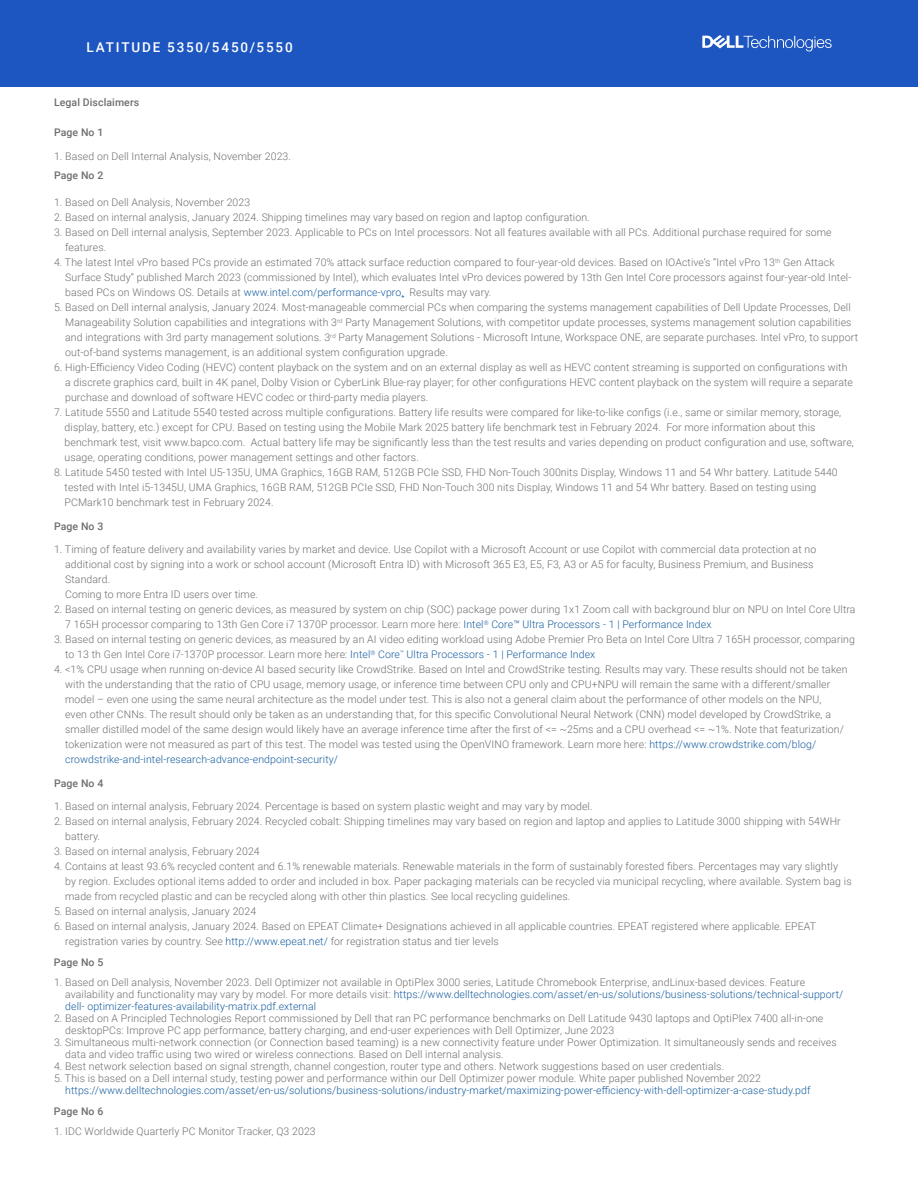
<style>
.page{position:relative;width:918px;height:1188px;background:#fff}
.page>*{position:absolute;margin:0;border:0;box-sizing:border-box;transform-origin:0 0}
.t1{font:500 13.5px "Roboto";letter-spacing:.14em;color:#fff}
.t2{font:300 10.5px/15px "Roboto";letter-spacing:.01em;color:#6e6e6e}
.t3{font:300 10.5px/12px "Roboto";letter-spacing:.01em;color:#175d9e}
.t4{font:500 10.5px "Roboto";letter-spacing:.01em;color:#6e6e6e}
.s1{color:#175d9e}
.s2{color:#6e6e6e}
</style>
<div class="page">
<div style="left:0;top:0;width:918px;height:86px;background:#1d56c0"></div>
<svg style="left:702px;top:35px;width:130px;height:16px"></svg>
<p class="t1" style="left:86px;top:38px;width:208px">LATITUDE 5350/5450/5550</p>
<p class="t4" style="left:54px;top:95px;width:87px">Legal Disclaimers</p>
<p class="t4" style="left:54px;top:125px;width:51px">Page No 1</p>
<p class="t2" style="left:54px;top:148px;width:239px">1. Based on Dell Internal Analysis, November 2023.</p>
<p class="t4" style="left:54px;top:168px;width:51px">Page No 2</p>
<p class="t2" style="left:54px;top:194px;width:198px">1. Based on Dell Analysis, November 2023</p>
<p class="t2" style="left:54px;top:209px;width:537px">2. Based on internal analysis, January 2024. Shipping timelines may vary based on region and laptop configuration.</p>
<p class="t2" style="left:65px;top:224px;width:768px;text-indent:-11px">3. Based on Dell internal analysis, September 2023. Applicable to PCs on Intel processors. Not all features available with all PCs. Additional purchase required for some features.</p>
<p class="t2" style="left:65px;top:254px;width:788px;text-indent:-11px">4. The latest Intel vPro based PCs provide an estimated 70% attack surface reduction compared to four-year-old devices. Based on IOActive’s “Intel vPro 13<sup>th</sup> Gen Attack<br>Surface Study” published March 2023 (commissioned by Intel), which evaluates Intel vPro devices powered by 13th Gen Intel Core processors against four-year-old Intel&shy;based PCs on Windows OS. Details at <span class="s1">www.intel.com/performance-vpro.</span> Results may vary.</p>
<p class="t2" style="left:65px;top:299px;width:794px;text-indent:-11px">5. Based on Dell internal analysis, January 2024. Most-manageable commercial PCs when comparing the systems management capabilities of Dell Update Processes, Dell Manageability Solution capabilities and integrations with 3<sup>rd</sup> Party Management Solutions, with competitor update processes, systems management solution capabilities and integrations with 3rd party management solutions. 3<sup>rd</sup> Party Management Solutions - Microsoft Intune, Workspace ONE, are separate purchases. Intel vPro, to support out-of-band systems management, is an additional system configuration upgrade.</p>
<p class="t2" style="left:65px;top:359px;width:789px;text-indent:-11px">6. High-Efficiency Video Coding (HEVC) content playback on the system and on an external display as well as HEVC content streaming is supported on configurations with a discrete graphics card, built in 4K panel, Dolby Vision or CyberLink Blue-ray player; for other configurations HEVC content playback on the system will require a separate purchase and download of software HEVC codec or third-party media players.</p>
<p class="t2" style="left:54px;top:404px;width:789px">7. Latitude 5550 and Latitude 5540 tested across multiple configurations. Battery life results were compared for like-to-like configs (i.e., same or similar memory, storage,</p>
<p class="t2" style="left:65px;top:419px;width:752px">display, battery, etc.) except for CPU. Based on testing using the Mobile Mark 2025 battery life benchmark test in February 2024. For more information about this</p>
<p class="t2" style="left:65px;top:434px;width:791px">benchmark test, visit www.bapco.com. Actual battery life may be significantly less than the test results and varies depending on product configuration and use, software,</p>
<p class="t2" style="left:65px;top:449px;width:356px">usage, operating conditions, power management settings and other factors.</p>
<p class="t2" style="left:54px;top:464px;width:785px">8. Latitude 5450 tested with Intel U5-135U, UMA Graphics, 16GB RAM, 512GB PCIe SSD, FHD Non-Touch 300nits Display, Windows 11 and 54 Whr battery. Latitude 5440</p>
<p class="t2" style="left:65px;top:479px;width:753px">tested with Intel i5-1345U, UMA Graphics, 16GB RAM, 512GB PCIe SSD, FHD Non-Touch 300 nits Display, Windows 11 and 54 Whr battery. Based on testing using</p>
<p class="t2" style="left:65px;top:494px;width:210px">PCMark10 benchmark test in February 2024.</p>
<p class="t4" style="left:54px;top:518px;width:51px">Page No 3</p>
<p class="t2" style="left:65px;top:541px;width:753px;text-indent:-11px">1. Timing of feature delivery and availability varies by market and device. Use Copilot with a Microsoft Account or use Copilot with commercial data protection at no additional cost by signing into a work or school account (Microsoft Entra ID) with Microsoft 365 E3, E5, F3, A3 or A5 for faculty, Business Premium, and Business Standard.<br>Coming to more Entra ID users over time.</p>
<p class="t2" style="left:65px;top:601px;width:792px;text-indent:-11px">2. Based on internal testing on generic devices, as measured by system on chip (SOC) package power during 1x1 Zoom call with background blur on NPU on Intel Core Ultra<br>7 165H processor comparing to 13th Gen Core i7 1370P processor. Learn more here: <span class="s1">Intel</span><sup>®</sup> <span class="s1">Core™ Ultra Processors - 1 | Performance Index</span></p>
<p class="t2" style="left:65px;top:631px;width:791px;text-indent:-11px">3. Based on internal testing on generic devices, as measured by an AI video editing workload using Adobe Premier Pro Beta on Intel Core Ultra 7 165H processor, comparing to 13 th Gen Intel Core i7-1370P processor. Learn more here: <span class="s1">Intel</span><sup>®</sup> <span class="s1">Core</span><sup>™</sup> <span class="s1">Ultra Processors - 1 | Performance Index</span></p>
<p class="t2" style="left:65px;top:661px;width:784px;text-indent:-11px">4. &lt;1% CPU usage when running on-device AI based security like CrowdStrike. Based on Intel and CrowdStrike testing. Results may vary. These results should not be taken with the understanding that the ratio of CPU usage, memory usage, or inference time between CPU only and CPU+NPU will remain the same with a different/smaller model – even one using the same neural architecture as the model under test. This is also not a general claim about the performance of other models on the NPU,<br>even other CNNs. The result should only be taken as an understanding that, for this specific Convolutional Neural Network (CNN) model developed by CrowdStrike, a smaller distilled model of the same design would likely have an average inference time after the first of &lt;= ~25ms and a CPU overhead &lt;= ~1%. Note that featurization/ tokenization were not measured as part of this test. The model was tested using the OpenVINO framework. Learn more here: <span class="s1">https://www.crowdstrike.com/blog/ crowdstrike-and-intel-research-advance-endpoint-security/</span></p>
<p class="t4" style="left:54px;top:775px;width:51px">Page No 4</p>
<p class="t2" style="left:54px;top:798px;width:540px">1. Based on internal analysis, February 2024. Percentage is based on system plastic weight and may vary by model.</p>
<p class="t2" style="left:65px;top:813px;width:777px;text-indent:-11px">2. Based on internal analysis, February 2024. Recycled cobalt: Shipping timelines may vary based on region and laptop and applies to Latitude 3000 shipping with 54WHr battery.</p>
<p class="t2" style="left:54px;top:843px;width:207px">3. Based on internal analysis, February 2024</p>
<p class="t2" style="left:65px;top:858px;width:788px;text-indent:-11px">4. Contains at least 93.6% recycled content and 6.1% renewable materials. Renewable materials in the form of sustainably forested fibers. Percentages may vary slightly<br>by region. Excludes optional items added to order and included in box. Paper packaging materials can be recycled via municipal recycling, where available. System bag is made from recycled plastic and can be recycled along with other thin plastics. See local recycling guidelines.</p>
<p class="t2" style="left:54px;top:903px;width:204px">5. Based on internal analysis, January 2024</p>
<p class="t2" style="left:65px;top:918px;width:752px;text-indent:-11px">6. Based on internal analysis, January 2024. Based on EPEAT Climate+ Designations achieved in all applicable countries. EPEAT registered where applicable. EPEAT registration varies by country. See <span class="s1">http://www.epeat.net/</span> for registration status and tier levels</p>
<p class="t4" style="left:54px;top:954px;width:51px">Page No 5</p>
<p class="t2" style="left:65px;top:976px;width:780px;line-height:12px;text-indent:-11px">1. Based on Dell analysis, November 2023. Dell Optimizer not available in OptiPlex 3000 series, Latitude Chromebook Enterprise, andLinux-based devices. Feature availability and functionality may vary by model. For more details visit: <span class="s1">https://www.delltechnologies.com/asset/en-us/solutions/business-solutions/technical-support/ dell- optimizer-features-availability-matrix.pdf.external</span></p>
<p class="t2" style="left:65px;top:1012px;width:760px;line-height:12px;text-indent:-11px">2. Based on A Principled Technologies Report commissioned by Dell that ran PC performance benchmarks on Dell Latitude 9430 laptops and OptiPlex 7400 all-in-one desktopPCs: Improve PC app performance, battery charging, and end-user experiences with Dell Optimizer, June 2023</p>
<p class="t2" style="left:65px;top:1036px;width:773px;line-height:12px;text-indent:-11px">3. Simultaneous multi-network connection (or Connection based teaming) is a new connectivity feature under Power Optimization. It simultaneously sends and receives data and video traffic using two wired or wireless connections. Based on Dell internal analysis.</p>
<p class="t2" style="left:54px;top:1058px;width:672px">4. Best network selection based on signal strength, channel congestion, router type and others. Network suggestions based on user credentials.</p>
<p class="t3" style="left:65px;top:1072px;width:747px;text-indent:-11px"><span class="s2">5. This is based on a Dell internal study, testing power and performance within our Dell Optimizer power module. White paper published November 2022 </span>https://www.delltechnologies.com/asset/en-us/solutions/business-solutions/industry-market/maximizing-power-efficiency-with-dell-optimizer-a-case-study.pdf</p>
<p class="t4" style="left:54px;top:1103px;width:51px">Page No 6</p>
<p class="t2" style="left:54px;top:1123px;width:263px">1. IDC Worldwide Quarterly PC Monitor Tracker, Q3 2023</p>
</div>
